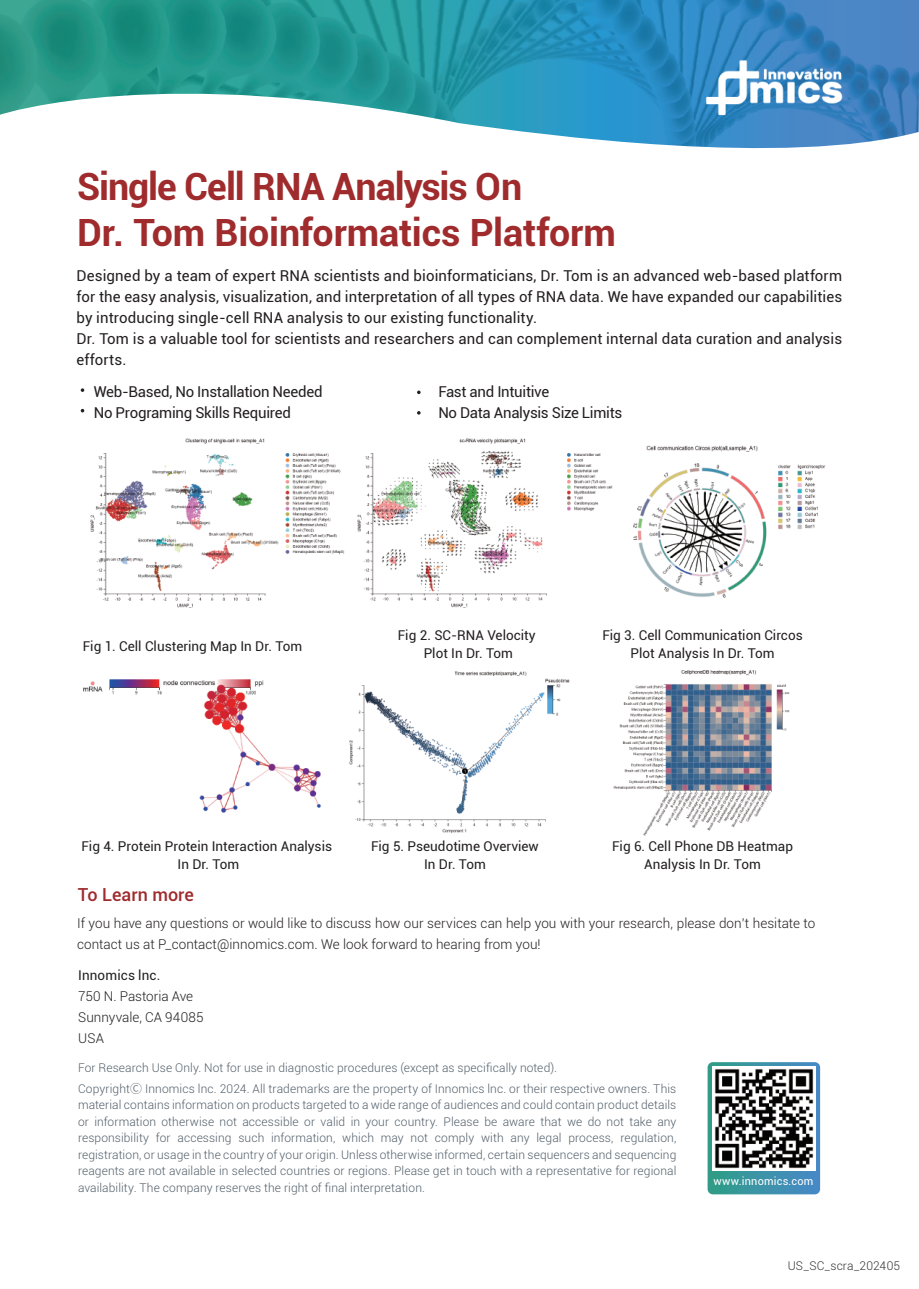
<style>
.page{position:relative;width:919px;height:1289px;background:#fff}
.page>*{position:absolute;margin:0;border:0;box-sizing:border-box;transform-origin:0 0}
.t1{font:700 37.5px/46.2px "Roboto";letter-spacing:-.01em;color:#9f2b2d}
.t2{font:500 18px "Roboto";color:#9f2b2d}
.t3{font:15px/21px "Roboto";letter-spacing:.005em;color:#231f20}
.t4{font:15px/21px "Roboto";letter-spacing:-.02em;color:#231f20}
.t5{font:13.5px/18px "Roboto";color:#231f20;text-align:center}
.t6{font:300 13.5px/21px "Roboto";color:#231f20}
.t7{font:300 12px/16.5px "Roboto";letter-spacing:.01em;color:#525f6a}
.t8{font:300 12px "Roboto";letter-spacing:.005em;color:#333334}
.t9{font:10.95px "Roboto";letter-spacing:.015em;color:#fff}
.s1{font-family:"Source Han Sans CN"}
</style>
<div class="page">
<img style="left:349px;top:671px;width:221px;height:162px">
<img style="left:0;top:0;width:918px;height:144px">
<svg style="left:81px;top:388px;width:3px;height:4px"></svg>
<img style="left:90px;top:438px;width:255px;height:170px">
<img style="left:357px;top:438px;width:256px;height:170px">
<img style="left:633px;top:445px;width:193px;height:153px">
<img style="left:613px;top:670px;width:177px;height:166px">
<img style="left:83px;top:679px;width:238px;height:134px">
<img style="left:640px;top:13px;width:267px;height:136px">
<svg style="left:707px;top:1062px;width:113px;height:132px;background:#4f9daf"></svg>
<img style="left:712px;top:1066px;width:103px;height:103px">
<h1 class="t1" style="left:77px;top:162px;width:540px">Single Cell RNA Analysis On<br>Dr. Tom Bioinformatics Platform</h1>
<p class="t3" style="left:77px;top:264px;width:767px">Designed by a team of expert RNA scientists and bioinformaticians, Dr. Tom is an advanced web-based platform for the easy analysis, visualization, and interpretation of all types of RNA data. We have expanded our capabilities by introducing single-cell RNA analysis to our existing functionality.<br>Dr. Tom is a valuable tool for scientists and researchers and can complement internal data curation and analysis efforts.</p>
<p class="t4" style="left:94px;top:381px;width:230px">Web-Based, No Installation Needed<br>No Programing Skills Required</p>
<p class="t4" style="left:438px;top:381px;width:185px">Fast and Intuitive<br>No Data Analysis Size Limits</p>
<p class="t5" style="left:83px;top:637px;width:221px">Fig 1. Cell Clustering Map In Dr. Tom</p>
<p class="t5" style="left:398px;top:626px;width:139px">Fig 2. SC-RNA Velocity<br>Plot In Dr. Tom</p>
<p class="t5" style="left:602px;top:626px;width:202px">Fig 3. Cell Communication Circos<br>Plot Analysis In Dr. Tom</p>
<p class="t5" style="left:81px;top:836px;width:252px">Fig 4. Protein Protein Interaction Analysis<br>In Dr. Tom</p>
<p class="t5" style="left:371px;top:836px;width:169px">Fig 5. Pseudotime Overview<br>In Dr. Tom</p>
<p class="t5" style="left:612px;top:836px;width:182px">Fig 6. Cell Phone DB Heatmap<br>Analysis In Dr. Tom</p>
<h2 class="t2" style="left:78px;top:882px;width:118px">To Learn more</h2>
<p class="t6" style="left:77px;top:912px;width:739px">If you have any questions or would like to discuss how our services can help you with your research, please don't hesitate to contact us at P_contact@innomics.com. We look forward to hearing from you!</p>
<p class="t5" style="left:78px;top:965px;width:84px">Innomics lnc.</p>
<p class="t6" style="left:78px;top:985px;width:127px">750 N. Pastoria Ave<br>Sunnyvale, CA 94085<br>USA</p>
<p class="t7" style="left:78px;top:1056px;width:599px;line-height:21px">For Research Use Only. Not for use in diagnostic procedures (except as specifically noted).<br>Copyright<span class="s1">Ⓒ</span> Innomics lnc. 2024. All trademarks are the property of Innomics lnc. or their respective owners. This</p>
<p class="t7" style="left:78px;top:1096px;width:600px;text-align:justify">material contains information on products targeted to a wide range of audiences and could contain product details or information otherwise not accessible or valid in your country. Please be aware that we do not take any responsibility for accessing such information, which may not comply with any legal process, regulation, registration, or usage in the country of your origin. Unless otherwise informed, certain sequencers and sequencing reagents are not available in selected countries or regions. Please get in touch with a representative for regional availability. The company reserves the right of final interpretation.</p>
<p class="t9" style="left:713px;top:1173px;width:101px">www.innomics.com</p>
<p class="t8" style="left:787px;top:1257px;width:114px">US_SC_scra_202405</p>
</div>
